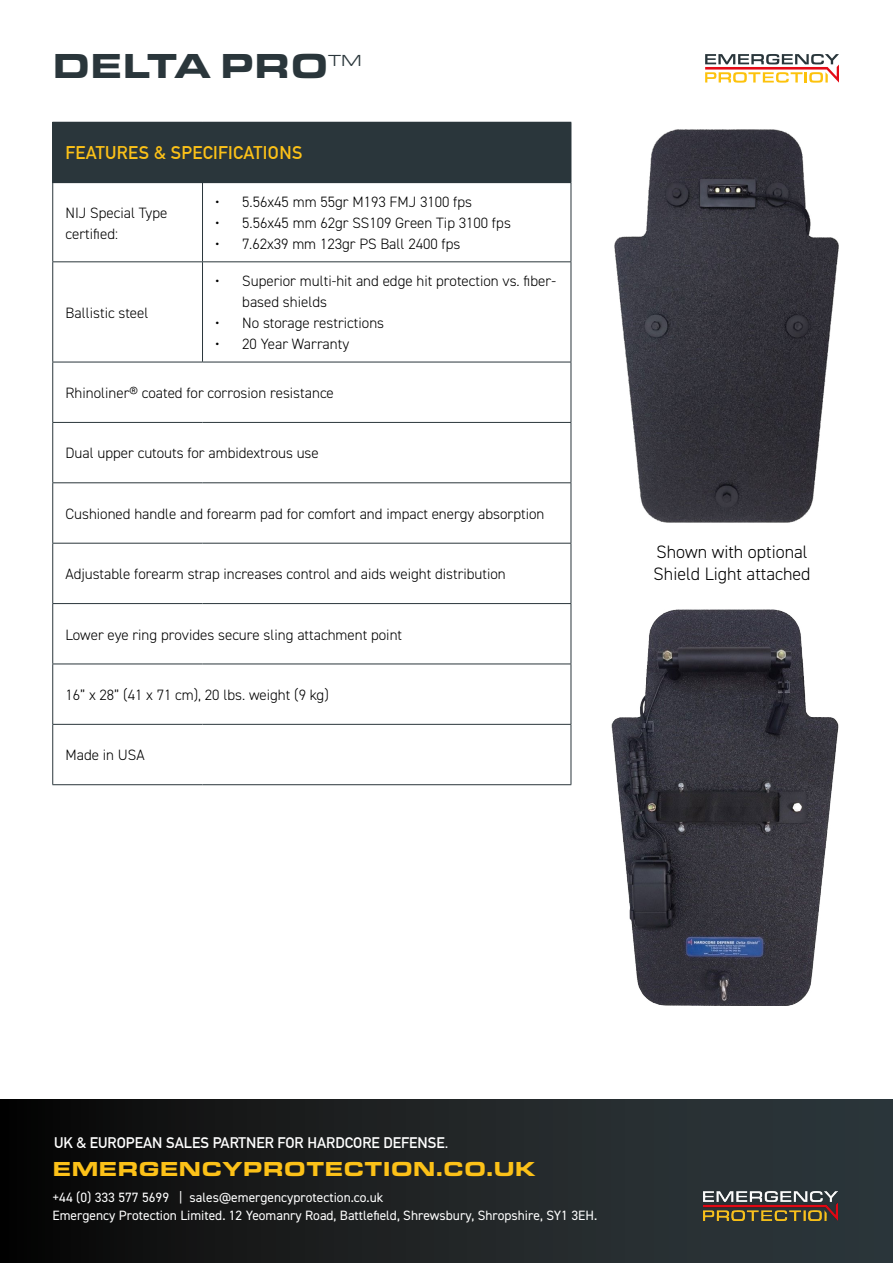
<style>
.page{position:relative;width:893px;height:1263px;background:#fff}
.page>*{position:absolute;margin:0;border:0;box-sizing:border-box;transform-origin:0 0}
.t1{font:900 36px "Eurostile Ext";letter-spacing:-.005em;color:#2a363b}
.t2{font:900 21px "Eurostile Ext";color:#fcc118}
.t3{font:300 18px/21.6px "DIN2014";color:#000}
.t4{font:700 18px "DIN Alternate";letter-spacing:.02em;color:#fcc118}
.t5{font:300 15px/21px "DIN2014";color:#000}
.t6{font:700 15px "DIN Alternate";color:#fff}
.t7{font:13.5px/18.5px "DIN2014";color:#fff}
</style>
<div class="page">
<div style="left:0;top:1100px;width:893px;height:163px;background:linear-gradient(to right,#0a0908,#323c40)"></div>
<svg style="left:705px;top:54px;width:134px;height:29px"></svg>
<div style="left:53px;top:122px;width:518px;height:61px;background:#2a363b"></div>
<hr style="left:52px;top:183px;width:1px;height:78px;background:#2a363b">
<hr style="left:202px;top:183px;width:1px;height:78px;background:#2a363b">
<hr style="left:571px;top:183px;width:1px;height:78px;background:#2a363b">
<hr style="left:52px;top:261px;width:151px;height:1px;background:#2a363b">
<hr style="left:52px;top:262px;width:1px;height:100px;background:#2a363b">
<hr style="left:202px;top:261px;width:369px;height:1px;background:#2a363b">
<hr style="left:202px;top:262px;width:1px;height:100px;background:#2a363b">
<hr style="left:571px;top:262px;width:1px;height:100px;background:#2a363b">
<hr style="left:52px;top:362px;width:151px;height:1px;background:#2a363b">
<hr style="left:52px;top:362px;width:1px;height:60px;background:#2a363b">
<hr style="left:202px;top:362px;width:369px;height:1px;background:#2a363b">
<hr style="left:571px;top:362px;width:1px;height:60px;background:#2a363b">
<hr style="left:52px;top:422px;width:151px;height:1px;background:#2a363b">
<hr style="left:52px;top:423px;width:1px;height:59px;background:#2a363b">
<hr style="left:202px;top:422px;width:369px;height:1px;background:#2a363b">
<hr style="left:571px;top:423px;width:1px;height:59px;background:#2a363b">
<hr style="left:52px;top:482px;width:151px;height:1px;background:#2a363b">
<hr style="left:52px;top:483px;width:1px;height:60px;background:#2a363b">
<hr style="left:202px;top:482px;width:369px;height:1px;background:#2a363b">
<hr style="left:571px;top:483px;width:1px;height:60px;background:#2a363b">
<hr style="left:52px;top:543px;width:151px;height:1px;background:#2a363b">
<hr style="left:52px;top:543px;width:1px;height:60px;background:#2a363b">
<hr style="left:202px;top:543px;width:369px;height:1px;background:#2a363b">
<hr style="left:571px;top:543px;width:1px;height:60px;background:#2a363b">
<hr style="left:52px;top:603px;width:151px;height:1px;background:#2a363b">
<hr style="left:52px;top:604px;width:1px;height:60px;background:#2a363b">
<hr style="left:202px;top:603px;width:369px;height:1px;background:#2a363b">
<hr style="left:52px;top:664px;width:151px;height:1px;background:#2a363b">
<hr style="left:52px;top:664px;width:1px;height:60px;background:#2a363b">
<hr style="left:202px;top:664px;width:369px;height:1px;background:#2a363b">
<hr style="left:52px;top:724px;width:151px;height:1px;background:#2a363b">
<hr style="left:52px;top:725px;width:1px;height:59px;background:#2a363b">
<hr style="left:202px;top:724px;width:369px;height:1px;background:#2a363b">
<hr style="left:52px;top:784px;width:151px;height:1px;background:#2a363b">
<hr style="left:202px;top:784px;width:369px;height:1px;background:#2a363b">
<hr style="left:52px;top:122px;width:151px;height:1px;background:#2a363b">
<hr style="left:52px;top:123px;width:1px;height:59px;background:#2a363b">
<hr style="left:571px;top:123px;width:1px;height:59px;background:#2a363b">
<hr style="left:52px;top:182px;width:151px;height:1px;background:#2a363b">
<img style="left:704px;top:1192px;width:133px;height:28px">
<img style="left:614px;top:129px;width:225px;height:394px">
<img style="left:550px;top:590px;width:289px;height:415px">
<h1 class="t1" style="left:52px;top:39px;width:311px">DELTA PRO<sup>TM</sup></h1>
<p class="t4" style="left:65px;top:139px;width:238px">FEATURES &amp; SPECIFICATIONS</p>
<p class="t5" style="left:65px;top:202px;width:103px">NIJ Special Type certified:</p>
<p class="t5" style="left:215px;top:191px;width:258px">• 5.56x45 mm 55gr M193 FMJ 3100 fps</p>
<p class="t5" style="left:215px;top:212px;width:297px">• 5.56x45 mm 62gr SS109 Green Tip 3100 fps</p>
<p class="t5" style="left:215px;top:233px;width:247px">• 7.62x39 mm 123gr PS Ball 2400 fps</p>
<p class="t5" style="left:242px;top:271px;width:315px;text-indent:-27px">• Superior multi-hit and edge hit protection vs. fiber&shy;based shields</p>
<p class="t5" style="left:215px;top:313px;width:170px">• No storage restrictions</p>
<p class="t5" style="left:215px;top:334px;width:135px">• 20 Year Warranty</p>
<p class="t5" style="left:65px;top:382px;width:270px">Rhinoliner® coated for corrosion resistance</p>
<p class="t5" style="left:65px;top:302px;width:84px">Ballistic steel</p>
<p class="t5" style="left:65px;top:443px;width:255px">Dual upper cutouts for ambidextrous use</p>
<p class="t5" style="left:65px;top:503px;width:480px">Cushioned handle and forearm pad for comfort and impact energy absorption</p>
<p class="t5" style="left:65px;top:564px;width:442px">Adjustable forearm strap increases control and aids weight distribution</p>
<p class="t5" style="left:65px;top:624px;width:338px">Lower eye ring provides secure sling attachment point</p>
<p class="t5" style="left:65px;top:684px;width:265px">16” x 28” (41 x 71 cm), 20 lbs. weight (9 kg)</p>
<p class="t5" style="left:65px;top:745px;width:81px">Made in USA</p>
<p class="t3" style="left:654px;top:541px;width:158px">Shown with optional<br>Shield Light attached</p>
<p class="t6" style="left:54px;top:1131px;width:396px">UK &amp; EUROPEAN SALES PARTNER FOR HARDCORE DEFENSE.</p>
<h2 class="t2" style="left:53px;top:1153px;width:485px">EMERGENCYPROTECTION.CO.UK</h2>
<p class="t7" style="left:53px;top:1187px;width:546px">+44 (0) 333 577 5699 | sales@emergencyprotection.co.uk<br>Emergency Protection Limited. 12 Yeomanry Road, Battlefield, Shrewsbury, Shropshire, SY1 3EH.</p>
</div>
